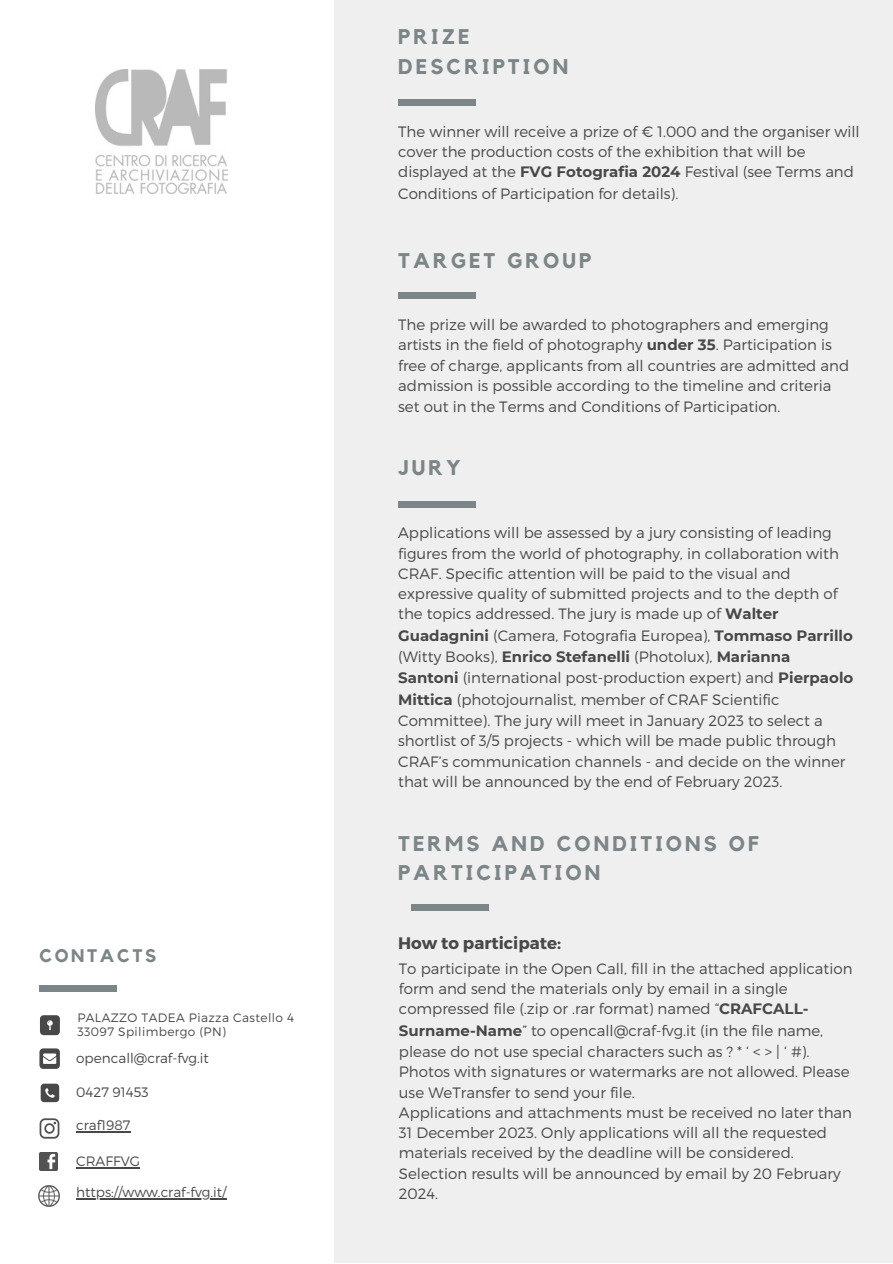
<style>
.page{position:relative;width:893px;height:1264px;background:#fff}
.page>*{position:absolute;margin:0;border:0;box-sizing:border-box;transform-origin:0 0}
.t1{font:700 21.15px/29.2px "Kollektif";letter-spacing:.145em;color:#7c8587}
.t2{font:700 18.15px "Kollektif";letter-spacing:.145em;color:#7c8587}
.t3{font:700 16.65px "Montserrat";color:#484848}
.t4{font:300 15px/20.5px "Montserrat";color:#484848}
.t5{font:300 13.65px "Montserrat";color:#484848}
.t6{font:300 12.15px/14.1px "Montserrat";letter-spacing:.03em;color:#484848}
.s1{font-weight:700}
</style>
<div class="page">
<div style="left:334px;top:0;width:558px;height:1262px;background:#efefef"></div>
<div style="left:39px;top:985px;width:78px;height:7px;background:#7c8587"></div>
<svg style="left:40px;top:1015px;width:20px;height:20px"></svg>
<svg style="left:39px;top:1048px;width:21px;height:20px"></svg>
<svg style="left:41px;top:1083px;width:18px;height:19px"></svg>
<img style="left:39px;top:1118px;width:21px;height:20px">
<img style="left:40px;top:1152px;width:18px;height:18px">
<hr style="left:76px;top:1131px;width:54px;height:1px;background:#484848">
<hr style="left:76px;top:1167px;width:64px;height:1px;background:#484848">
<hr style="left:76px;top:1198px;width:150px;height:1px;background:#484848">
<img style="left:38px;top:1185px;width:21px;height:21px">
<img style="left:96px;top:70px;width:131px;height:123px">
<div style="left:398px;top:292px;width:78px;height:6px;background:#7c8587"></div>
<div style="left:398px;top:99px;width:78px;height:7px;background:#7c8587"></div>
<div style="left:398px;top:500px;width:78px;height:7px;background:#7c8587"></div>
<div style="left:410px;top:903px;width:78px;height:7px;background:#7c8587"></div>
<p class="t2" style="left:39px;top:947px;width:118px">CONTACTS</p>
<p class="t6" style="left:77px;top:1009px;width:218px">PALAZZO TADEA Piazza Castello 4<br>33097 Spilimbergo (PN)</p>
<p class="t5" style="left:76px;top:1049px;width:134px">opencall@craf-fvg.it</p>
<p class="t5" style="left:76px;top:1083px;width:74px">0427 91453</p>
<p class="t5" style="left:76px;top:1116px;width:56px">craf1987</p>
<p class="t5" style="left:76px;top:1152px;width:65px">CRAFFVG</p>
<p class="t5" style="left:76px;top:1183px;width:152px">https://www.craf-fvg.it/</p>
<p class="t1" style="left:398px;top:23px;width:172px">PRIZE<br>DESCRIPTION</p>
<p class="t4" style="left:398px;top:120px;width:463px">The winner will receive a prize of € 1.000 and the organiser will cover the production costs of the exhibition that will be displayed at the <span class="s1">FVG Fotografia 2024</span> Festival (see Terms and Conditions of Participation for details).</p>
<p class="t1" style="left:398px;top:247px;width:195px">TARGET GROUP</p>
<p class="t4" style="left:398px;top:313px;width:452px">The prize will be awarded to photographers and emerging artists in the field of photography <span class="s1">under 35</span>. Participation is free of charge, applicants from all countries are admitted and admission is possible according to the timeline and criteria set out in the Terms and Conditions of Participation.</p>
<p class="t1" style="left:398px;top:454px;width:64px">JURY</p>
<p class="t4" style="left:398px;top:522px;width:456px">Applications will be assessed by a jury consisting of leading figures from the world of photography, in collaboration with CRAF. Specific attention will be paid to the visual and expressive quality of submitted projects and to the depth of the topics addressed. The jury is made up of <span class="s1">Walter Guadagnini</span> (Camera, Fotografia Europea), <span class="s1">Tommaso Parrillo </span>(Witty Books), <span class="s1">Enrico Stefanelli</span> (Photolux), <span class="s1">Marianna Santoni</span> (international post-production expert) and <span class="s1">Pierpaolo Mittica</span> (photojournalist, member of CRAF Scientific Committee). The jury will meet in January 2023 to select a shortlist of 3/5 projects - which will be made public through CRAF’s communication channels - and decide on the winner that will be announced by the end of February 2023.</p>
<p class="t1" style="left:398px;top:830px;width:362px">TERMS AND CONDITIONS OF<br>PARTICIPATION</p>
<p class="t3" style="left:398px;top:932px;width:164px">How to participate:</p>
<p class="t4" style="left:399px;top:957px;width:455px">To participate in the Open Call, fill in the attached application form and send the materials only by email in a single compressed file (.zip or .rar format) named “<span class="s1">CRAFCALL-Surname-Name</span>” to opencall@craf-fvg.it (in the file name, please do not use special characters such as ? * ‘ &lt; &gt; | ‘ #).<br>Photos with signatures or watermarks are not allowed. Please use WeTransfer to send your file.</p>
<p class="t4" style="left:399px;top:1101px;width:454px">Applications and attachments must be received no later than 31 December 2023. Only applications will all the requested materials received by the deadline will be considered.<br>Selection results will be announced by email by 20 February 2024.</p>
</div>
